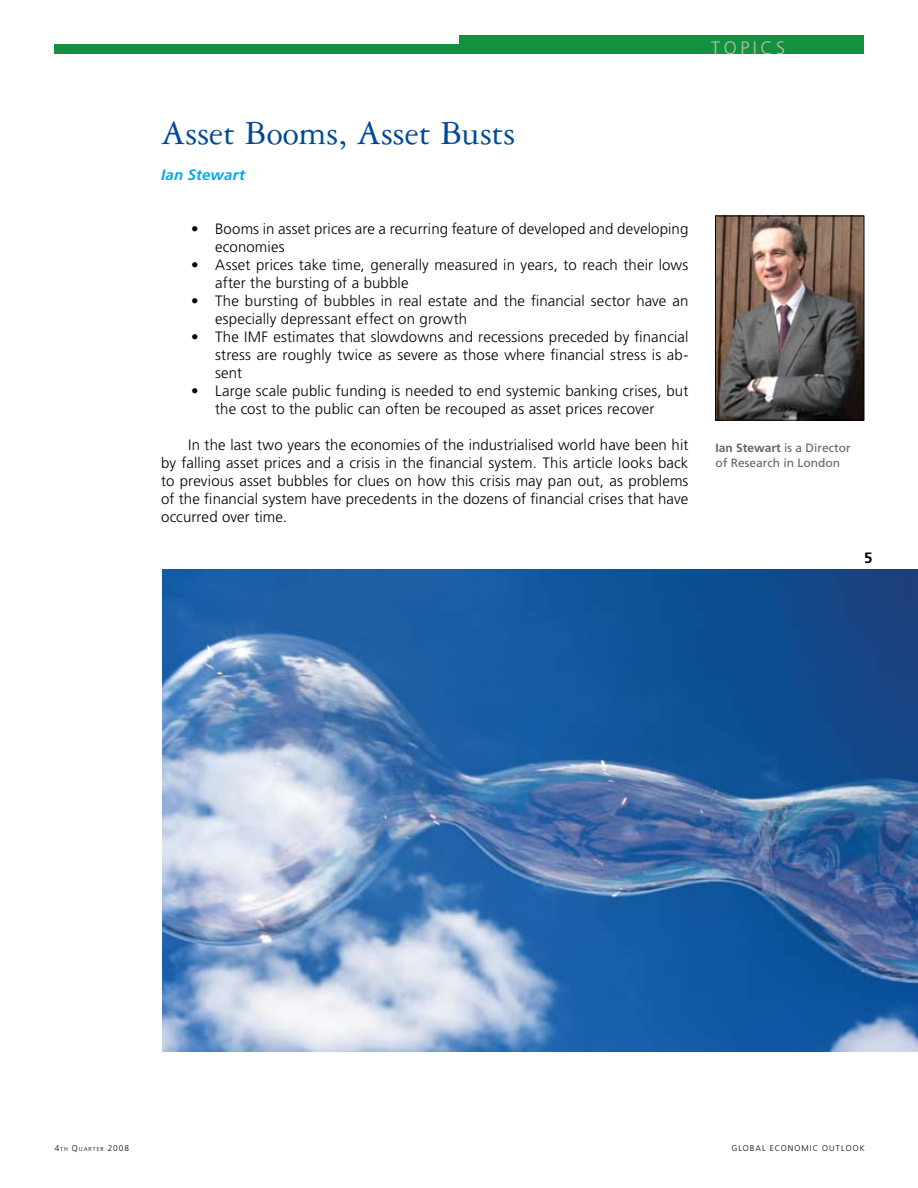
<style>
.page{position:relative;width:918px;height:1188px;background:#fff}
.page>*{position:absolute;margin:0;border:0;box-sizing:border-box;transform-origin:0 0}
.t1{font:36px "Garamond Three";color:#004a94}
.t2{font:300 18px "Frutiger";color:#bcbdc0}
.t3{font:300 15px/18px "Frutiger";letter-spacing:.01em;color:#000}
.t4{font:italic 700 15px "Frutiger LT Std";letter-spacing:.015em;color:#00aae7}
.t5{font:700 15px "Frutiger";color:#000}
.t6{font:12px/14.4px "Frutiger";color:#636467}
.t7{font:300 8.25px "Frutiger";letter-spacing:.13em;color:#000}
.t8{font:300 5.7px "Frutiger";letter-spacing:.18em;color:#000}
.s1{font-weight:700}
.s2{font-size:8.25px}
</style>
<div class="page">
<div style="left:459px;top:35px;width:404px;height:19px;background:#14913e"></div>
<div style="left:54px;top:45px;width:409px;height:9px;background:#14913e"></div>
<img style="left:717px;top:218px;width:145px;height:201px">
<div style="left:715px;top:216px;width:149px;height:205px;border:1px solid #000"></div>
<img style="left:162px;top:570px;width:756px;height:482px">
<p class="t2" style="left:711px;top:38px;width:62px">TO PICS</p>
<h1 class="t1" style="left:161px;top:114px;width:356px">Asset Booms, Asset Busts</h1>
<p class="t4" style="left:161px;top:166px;width:85px">Ian Stewart</p>
<p class="t3" style="left:215px;top:220px;width:475px;text-indent:-24px">• Booms in asset prices are a recurring feature of developed and developing economies</p>
<p class="t3" style="left:215px;top:256px;width:475px;text-indent:-24px">• Asset prices take time, generally measured in years, to reach their lows after the bursting of a bubble</p>
<p class="t3" style="left:215px;top:292px;width:475px;text-indent:-24px">• The bursting of bubbles in real estate and the financial sector have an especially depressant effect on growth</p>
<p class="t3" style="left:215px;top:328px;width:475px;text-align:justify;text-indent:-24px">• The IMF estimates that slowdowns and recessions preceded by financial stress are roughly twice as severe as those where financial stress is ab&shy;sent</p>
<p class="t3" style="left:215px;top:382px;width:475px;text-indent:-24px">• Large scale public funding is needed to end systemic banking crises, but the cost to the public can often be recouped as asset prices recover</p>
<p class="t3" style="left:161px;top:436px;width:529px;text-align:justify;text-indent:27px">In the last two years the economies of the industrialised world have been hit by falling asset prices and a crisis in the financial system. This article looks back to previous asset bubbles for clues on how this crisis may pan out, as problems of the financial system have precedents in the dozens of financial crises that have occurred over time.</p>
<p class="t6" style="left:716px;top:441px;width:137px"><span class="s1">Ian Stewart</span> is a Director of Research in London</p>
<p class="t5" style="left:864px;top:549px;width:10px">5</p>
<p class="t8" style="left:55px;top:1146px;width:76px"><span class="s2">4</span>TH <span class="s2">Q</span>UARTER <span class="s2">2008</span></p>
<p class="t7" style="left:731px;top:1144px;width:25px">global</p>
<p class="t7" style="left:770px;top:1144px;width:96px">economic outlook</p>
</div>
